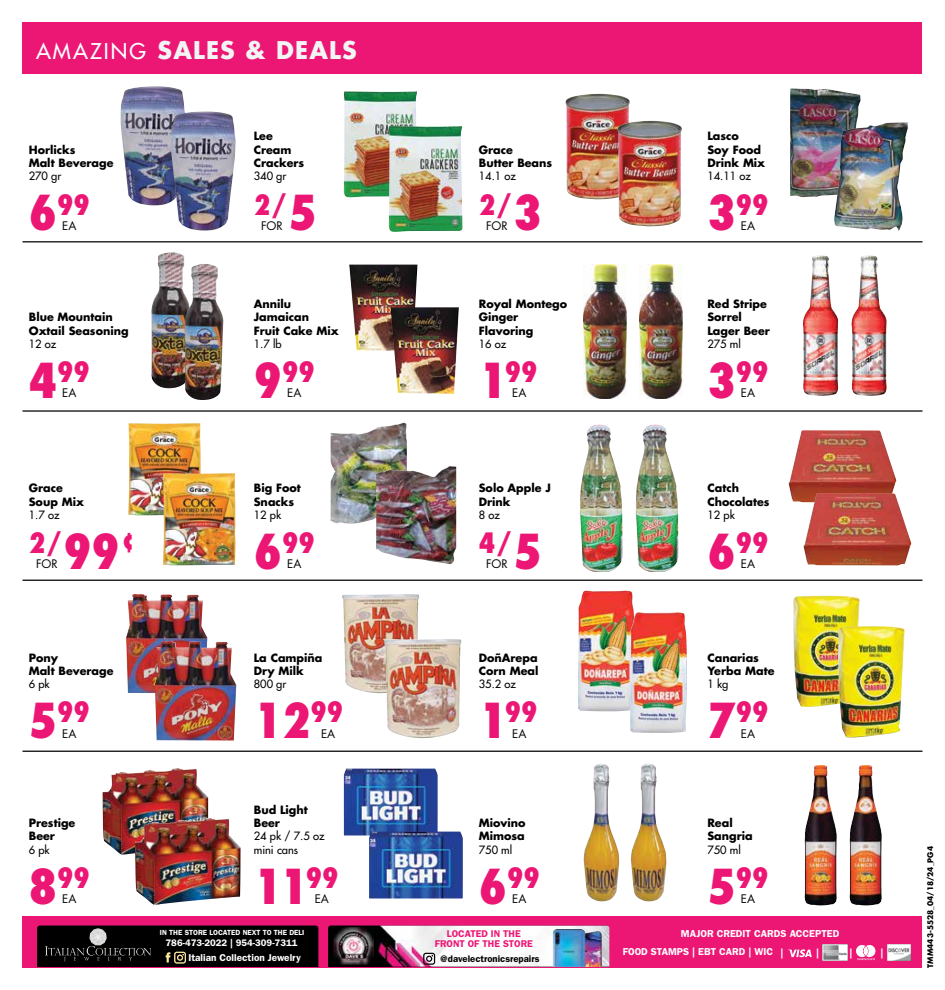
<style>
.page{position:relative;width:945px;height:990px;background:#fff}
.page>*{position:absolute;margin:0;border:0;box-sizing:border-box;transform-origin:0 0}
.t1{font:800 condensed 46.88px "Futura Std";color:#ec1775}
.t2{font:800 condensed 27.38px "Futura Std";color:#ec1775}
.t3{font:700 23.75px "Futura Std";letter-spacing:.05em;color:#f3f4f4}
.t4{font:11.5px "Futura Std";color:#000}
.t5{font:700 11.12px/13.4px "Futura Std";color:#000}
.t6{font:500 11.12px/13.4px "Futura Std";color:#000}
.t7{font:600 10.12px "ITC Franklin Gothic Std";color:#fff}
.t8{font:600 10px "ITC Franklin Gothic Std";color:#fff}
.t9{font:600 9.88px/10.2px "ITC Franklin Gothic Std";color:#ec1775;text-align:center}
.t10{font:600 9.5px "ITC Franklin Gothic Std";color:#fff}
.t11{font:600 9.5px "ITC Franklin Gothic Std";color:#000}
.t12{font:700 7.5px "Futura Std";color:#000}
.t13{font:600 7.38px "ITC Franklin Gothic Std";color:#fff}
.s1{font-weight:500;font-size:21.12px;color:#fff}
.s2{font-size:46.88px}
</style>
<div class="page">
<div style="left:22px;top:22px;width:900px;height:52px;background:#ec1775"></div>
<div style="left:22px;top:916px;width:900px;height:52px;background:#ec1775"></div>
<hr style="left:22px;top:241px;width:900px;height:1px;background:#000">
<hr style="left:22px;top:410px;width:900px;height:2px;background:#000">
<hr style="left:22px;top:580px;width:900px;height:1px;background:#000">
<hr style="left:22px;top:751px;width:900px;height:1px;background:#000">
<svg style="left:788px;top:949px;width:24px;height:8px"></svg>
<img style="left:822px;top:945px;width:25px;height:16px">
<svg style="left:856px;top:945px;width:20px;height:15px"></svg>
<img style="left:887px;top:945px;width:24px;height:15px">
<img style="left:37px;top:925px;width:573px;height:42px">
<svg style="left:172px;top:950px;width:17px;height:14px"></svg>
<img style="left:121px;top:86px;width:64px;height:119px">
<img style="left:171px;top:112px;width:65px;height:119px">
<img style="left:344px;top:91px;width:73px;height:106px">
<img style="left:389px;top:126px;width:73px;height:106px">
<img style="left:565px;top:94px;width:65px;height:106px">
<img style="left:618px;top:121px;width:64px;height:106px">
<img style="left:790px;top:88px;width:71px;height:109px">
<img style="left:834px;top:122px;width:74px;height:109px">
<img style="left:349px;top:265px;width:69px;height:86px">
<img style="left:391px;top:307px;width:68px;height:87px">
<img style="left:128px;top:423px;width:73px;height:92px">
<img style="left:163px;top:473px;width:73px;height:92px">
<img style="left:580px;top:425px;width:43px;height:147px">
<img style="left:635px;top:425px;width:43px;height:147px">
<img style="left:583px;top:265px;width:44px;height:134px">
<img style="left:639px;top:265px;width:44px;height:134px">
<img style="left:331px;top:423px;width:76px;height:101px">
<img style="left:376px;top:466px;width:80px;height:98px">
<img style="left:788px;top:430px;width:108px;height:73px">
<img style="left:803px;top:493px;width:108px;height:73px">
<img style="left:126px;top:594px;width:81px;height:99px">
<img style="left:155px;top:641px;width:81px;height:100px">
<img style="left:342px;top:594px;width:77px;height:99px">
<img style="left:384px;top:639px;width:77px;height:99px">
<img style="left:578px;top:590px;width:56px;height:121px">
<img style="left:630px;top:612px;width:57px;height:121px">
<img style="left:103px;top:768px;width:105px;height:87px">
<img style="left:135px;top:818px;width:106px;height:87px">
<img style="left:793px;top:596px;width:67px;height:111px">
<img style="left:838px;top:626px;width:67px;height:112px">
<img style="left:805px;top:765px;width:32px;height:141px">
<img style="left:850px;top:765px;width:32px;height:141px">
<img style="left:584px;top:764px;width:35px;height:138px">
<img style="left:631px;top:764px;width:36px;height:138px">
<img style="left:344px;top:769px;width:94px;height:67px">
<img style="left:369px;top:832px;width:94px;height:67px">
<img style="left:803px;top:256px;width:35px;height:140px">
<img style="left:851px;top:256px;width:36px;height:140px">
<img style="left:151px;top:252px;width:34px;height:136px">
<img style="left:185px;top:264px;width:38px;height:136px">
<h3 class="t3" style="left:36px;top:34px;width:322px"><span class="s1">AMAZING</span> SALES &amp; DEALS</h3>
<p class="t5" style="left:29px;top:143px;width:86px">Horlicks<br>Malt Beverage</p>
<p class="t6" style="left:29px;top:170px;width:34px">270 gr</p>
<p class="t5" style="left:254px;top:129px;width:52px">Lee<br>Cream<br>Crackers</p>
<p class="t6" style="left:254px;top:170px;width:34px">340 gr</p>
<p class="t5" style="left:479px;top:143px;width:75px">Grace<br>Butter Beans</p>
<p class="t6" style="left:479px;top:170px;width:39px">14.1 oz</p>
<p class="t5" style="left:707px;top:129px;width:59px">Lasco<br>Soy Food<br>Drink Mix</p>
<p class="t6" style="left:707px;top:170px;width:45px">14.11 oz</p>
<h2 class="t2" style="left:29px;top:187px;width:63px"><span class="s2">6</span>99</h2>
<p class="t4" style="left:62px;top:218px;width:16px">EA</p>
<h2 class="t2" style="left:254px;top:187px;width:36px">2/</h2>
<p class="t4" style="left:261px;top:218px;width:23px">FOR</p>
<h1 class="t1" style="left:288px;top:183px;width:30px">5</h1>
<h2 class="t2" style="left:479px;top:187px;width:36px">2/</h2>
<p class="t4" style="left:486px;top:218px;width:23px">FOR</p>
<h1 class="t1" style="left:513px;top:183px;width:30px">3</h1>
<h2 class="t2" style="left:707px;top:187px;width:63px"><span class="s2">3</span>99</h2>
<p class="t4" style="left:741px;top:218px;width:16px">EA</p>
<p class="t5" style="left:29px;top:310px;width:101px">Blue Mountain<br>Oxtail Seasoning</p>
<p class="t6" style="left:29px;top:337px;width:29px">12 oz</p>
<p class="t5" style="left:254px;top:297px;width:87px">Annilu<br>Jamaican<br>Fruit Cake Mix</p>
<p class="t6" style="left:254px;top:337px;width:29px">1.7 lb</p>
<p class="t5" style="left:479px;top:297px;width:90px">Royal Montego<br>Ginger<br>Flavoring</p>
<p class="t6" style="left:479px;top:337px;width:29px">16 oz</p>
<p class="t5" style="left:707px;top:297px;width:64px">Red Stripe<br>Sorrel<br>Lager Beer</p>
<p class="t6" style="left:707px;top:337px;width:35px">275 ml</p>
<h2 class="t2" style="left:29px;top:355px;width:63px"><span class="s2">4</span>99</h2>
<p class="t4" style="left:62px;top:386px;width:16px">EA</p>
<h2 class="t2" style="left:254px;top:355px;width:63px"><span class="s2">9</span>99</h2>
<p class="t4" style="left:287px;top:386px;width:16px">EA</p>
<h2 class="t2" style="left:479px;top:355px;width:60px"><span class="s2">1</span>99</h2>
<p class="t4" style="left:512px;top:386px;width:16px">EA</p>
<h2 class="t2" style="left:707px;top:355px;width:63px"><span class="s2">3</span>99</h2>
<p class="t4" style="left:741px;top:386px;width:16px">EA</p>
<p class="t5" style="left:29px;top:481px;width:57px">Grace<br>Soup Mix</p>
<p class="t6" style="left:29px;top:508px;width:32px">1.7 oz</p>
<p class="t5" style="left:254px;top:481px;width:49px">Big Foot<br>Snacks</p>
<p class="t6" style="left:254px;top:508px;width:29px">12 pk</p>
<p class="t5" style="left:479px;top:481px;width:74px">Solo Apple J<br>Drink</p>
<p class="t6" style="left:479px;top:508px;width:23px">8 oz</p>
<p class="t5" style="left:707px;top:481px;width:64px">Catch<br>Chocolates</p>
<p class="t6" style="left:707px;top:508px;width:29px">12 pk</p>
<h2 class="t2" style="left:29px;top:526px;width:109px">2/<span class="s2">99</span>¢</h2>
<p class="t4" style="left:36px;top:557px;width:23px">FOR</p>
<h2 class="t2" style="left:254px;top:526px;width:63px"><span class="s2">6</span>99</h2>
<p class="t4" style="left:287px;top:557px;width:16px">EA</p>
<h2 class="t2" style="left:479px;top:526px;width:36px">4/</h2>
<p class="t4" style="left:486px;top:557px;width:23px">FOR</p>
<h1 class="t1" style="left:513px;top:522px;width:30px">5</h1>
<h2 class="t2" style="left:707px;top:526px;width:63px"><span class="s2">6</span>99</h2>
<p class="t4" style="left:741px;top:557px;width:16px">EA</p>
<p class="t5" style="left:29px;top:651px;width:86px">Pony<br>Malt Beverage</p>
<p class="t6" style="left:29px;top:678px;width:22px">6 pk</p>
<p class="t5" style="left:254px;top:651px;width:70px">La Campiña<br>Dry Milk</p>
<p class="t6" style="left:254px;top:678px;width:34px">800 gr</p>
<p class="t5" style="left:479px;top:651px;width:61px">DoñArepa<br>Corn Meal</p>
<p class="t6" style="left:479px;top:678px;width:39px">35.2 oz</p>
<p class="t5" style="left:707px;top:651px;width:69px">Canarias<br>Yerba Mate</p>
<p class="t6" style="left:707px;top:678px;width:22px">1 kg</p>
<h2 class="t2" style="left:29px;top:695px;width:63px"><span class="s2">5</span>99</h2>
<p class="t4" style="left:62px;top:726px;width:16px">EA</p>
<h1 class="t1" style="left:254px;top:691px;width:91px">12<sup>99</sup></h1>
<p class="t4" style="left:321px;top:726px;width:16px">EA</p>
<h2 class="t2" style="left:479px;top:695px;width:60px"><span class="s2">1</span>99</h2>
<p class="t4" style="left:512px;top:726px;width:16px">EA</p>
<h2 class="t2" style="left:707px;top:695px;width:63px"><span class="s2">7</span>99</h2>
<p class="t4" style="left:741px;top:726px;width:16px">EA</p>
<p class="t5" style="left:29px;top:816px;width:48px">Prestige<br>Beer</p>
<p class="t6" style="left:29px;top:843px;width:22px">6 pk</p>
<p class="t5" style="left:254px;top:803px;width:56px">Bud Light<br>Beer</p>
<p class="t6" style="left:254px;top:830px;width:72px">24 pk / 7.5 oz mini cans</p>
<p class="t5" style="left:479px;top:816px;width:48px">Miovino<br>Mimosa</p>
<p class="t6" style="left:479px;top:843px;width:35px">750 ml</p>
<h2 class="t2" style="left:29px;top:861px;width:63px"><span class="s2">8</span>99</h2>
<p class="t4" style="left:62px;top:892px;width:16px">EA</p>
<h1 class="t1" style="left:254px;top:857px;width:86px">11<sup>99</sup></h1>
<p class="t4" style="left:315px;top:892px;width:16px">EA</p>
<h2 class="t2" style="left:479px;top:861px;width:63px"><span class="s2">6</span>99</h2>
<p class="t4" style="left:512px;top:892px;width:16px">EA</p>
<p class="t13" style="left:160px;top:928px;width:146px">IN THE STORE LOCATED NEXT TO THE DELI</p>
<p class="t10" style="left:166px;top:937px;width:133px">786-473-2022 | 954-309-7311</p>
<p class="t9" style="left:435px;top:928px;width:100px">LOCATED IN THE<br>FRONT OF THE STORE</p>
<p class="t8" style="left:188px;top:951px;width:114px">Italian Collection Jewelry</p>
<p class="t11" style="left:440px;top:953px;width:101px">@davelectronicsrepairs</p>
<p class="t5" style="left:707px;top:816px;width:47px">Real<br>Sangria</p>
<p class="t6" style="left:707px;top:843px;width:35px">750 ml</p>
<h2 class="t2" style="left:707px;top:861px;width:63px"><span class="s2">5</span>99</h2>
<p class="t4" style="left:741px;top:892px;width:16px">EA</p>
<p class="t7" style="left:681px;top:928px;width:160px">MAJOR CREDIT CARDS ACCEPTED</p>
<p class="t8" style="left:780px;top:946px;width:5px">|</p>
<p class="t8" style="left:816px;top:946px;width:5px">|</p>
<p class="t8" style="left:849px;top:946px;width:5px">|</p>
<p class="t8" style="left:880px;top:946px;width:5px">|</p>
<p class="t8" style="left:623px;top:946px;width:152px">FOOD STAMPS | EBT CARD | WIC</p>
<p class="t12" style="left:925px;top:968px;width:123px;rotate:-90deg">TMM443-5528_04/18/24_PG4</p>
</div>
